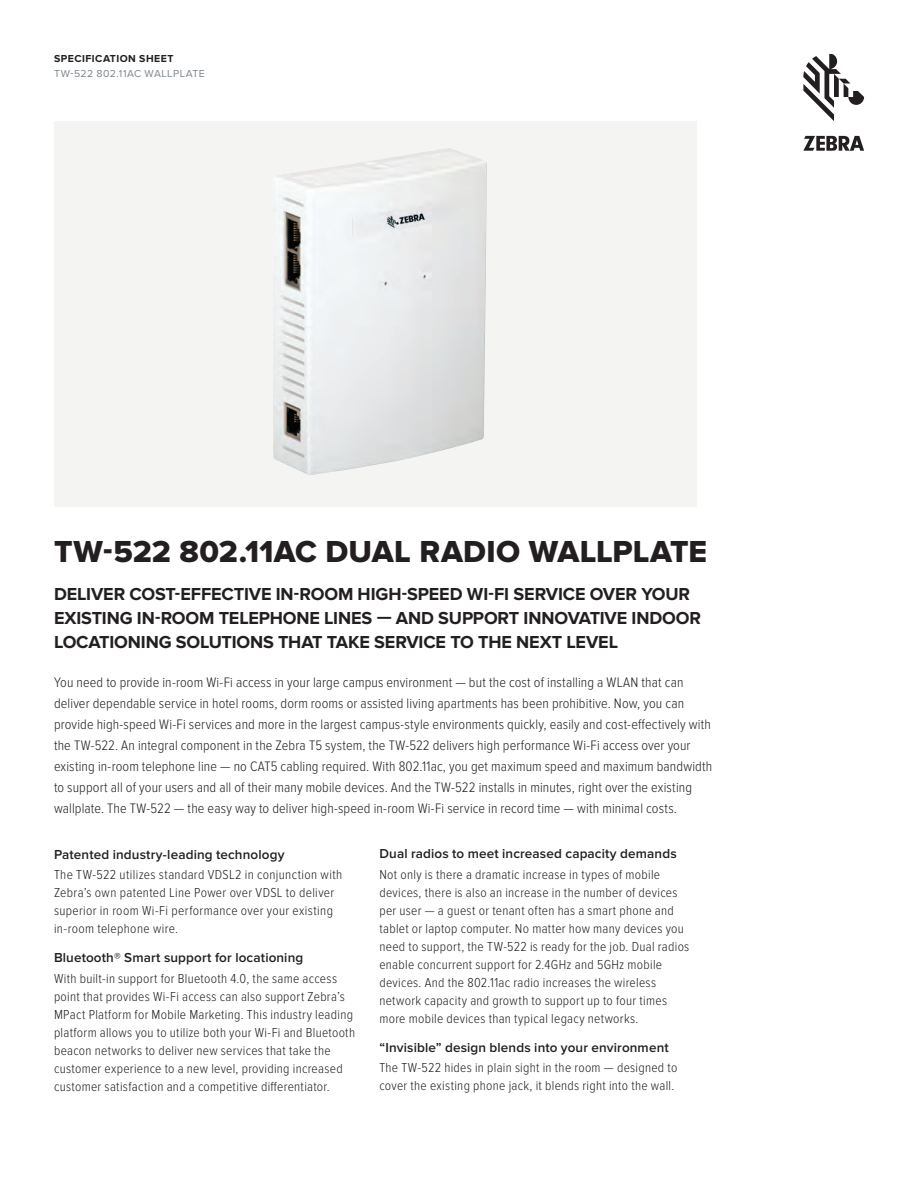
<style>
.page{position:relative;width:918px;height:1188px;background:#fff}
.page>*{position:absolute;margin:0;border:0;box-sizing:border-box;transform-origin:0 0}
.t1{font:31.5px "Proxima Nova Extrabld";letter-spacing:.005em;color:#231f20}
.t2{font:700 18px/24px "Proxima Nova";letter-spacing:-.01em;color:#231f20}
.t3{font:300 14.25px/21px "Proxima Nova Cond";letter-spacing:.01em;color:#231f20}
.t4{font:300 13.5px/18px "Proxima Nova Cond";letter-spacing:.02em;color:#231f20}
.t5{font:600 13.5px "Proxima Nova";letter-spacing:.01em;color:#231f20}
.t6{font:10.5px "Proxima Nova";letter-spacing:.04em;color:#7c868d}
.t7{font:700 10.5px "Proxima Nova";letter-spacing:.045em;color:#231f20}
</style>
<div class="page">
<svg style="left:803px;top:54px;width:61px;height:67px"></svg>
<svg style="left:803px;top:136px;width:61px;height:15px"></svg>
<div style="left:54px;top:121px;width:643px;height:386px;background:#f4f4f3"></div>
<img style="left:273px;top:148px;width:214px;height:327px">
<p class="t7" style="left:54px;top:53px;width:121px">SPECIFICATION SHEET</p>
<p class="t6" style="left:54px;top:67px;width:152px">TW-522 802.11AC WALLPLATE</p>
<h1 class="t1" style="left:54px;top:534px;width:655px">TW-522 802.11AC DUAL RADIO WALL PLATE</h1>
<h2 class="t2" style="left:54px;top:582px;width:648px">DELIVER COST-EFFECTIVE IN-ROOM HIGH-SPEED WI-FI SERVICE OVER YOUR<br>EXISTING IN-ROOM TELEPHONE LINES — AND SUPPORT INNOVATIVE INDOOR<br>LOCATIONING SOLUTIONS THAT TAKE SERVICE TO THE NEXT LEVEL</h2>
<p class="t3" style="left:54px;top:672px;width:660px">You need to provide in-room Wi-Fi access in your large campus environment — but the cost of installing a WLAN that can deliver dependable service in hotel rooms, dorm rooms or assisted living apartments has been prohibitive. Now, you can provide high-speed Wi-Fi services and more in the largest campus-style environments quickly, easily and cost-effectively with the TW-522. An integral component in the Zebra T5 system, the TW-522 delivers high performance Wi-Fi access over your existing in-room telephone line — no CAT5 cabling required. With 802.11ac, you get maximum speed and maximum bandwidth to support all of your users and all of their many mobile devices. And the TW-522 installs in minutes, right over the existing wallplate. The TW-522 — the easy way to deliver high-speed in-room Wi-Fi service in record time — with minimal costs.</p>
<p class="t5" style="left:54px;top:847px;width:232px">Patented industry-leading technology</p>
<p class="t4" style="left:54px;top:866px;width:290px">The TW-522 utilizes standard VDSL2 in conjunction with Zebra’s own patented Line Power over VDSL to deliver superior in room Wi-Fi performance over your existing in-room telephone wire.</p>
<p class="t5" style="left:54px;top:950px;width:251px">Bluetooth® Smart support for locationing</p>
<p class="t4" style="left:54px;top:969px;width:303px">With built-in support for Bluetooth 4.0, the same access point that provides Wi-Fi access can also support Zebra’s MPact Platform for Mobile Marketing. This industry leading platform allows you to utilize both your Wi-Fi and Bluetooth beacon networks to deliver new services that take the customer experience to a new level, providing increased customer satisfaction and a competitive differentiator.</p>
<p class="t5" style="left:379px;top:846px;width:299px">Dual radios to meet increased capacity demands</p>
<p class="t4" style="left:379px;top:866px;width:311px">Not only is there a dramatic increase in types of mobile devices, there is also an increase in the number of devices per user — a guest or tenant often has a smart phone and tablet or laptop computer. No matter how many devices you need to support, the TW-522 is ready for the job. Dual radios enable concurrent support for 2.4GHz and 5GHz mobile devices. And the 802.11ac radio increases the wireless network capacity and growth to support up to four times more mobile devices than typical legacy networks.</p>
<p class="t5" style="left:379px;top:1039px;width:291px">“Invisible” design blends into your environment</p>
<p class="t4" style="left:379px;top:1059px;width:299px">The TW-522 hides in plain sight in the room — designed to cover the existing phone jack, it blends right into the wall.</p>
</div>
